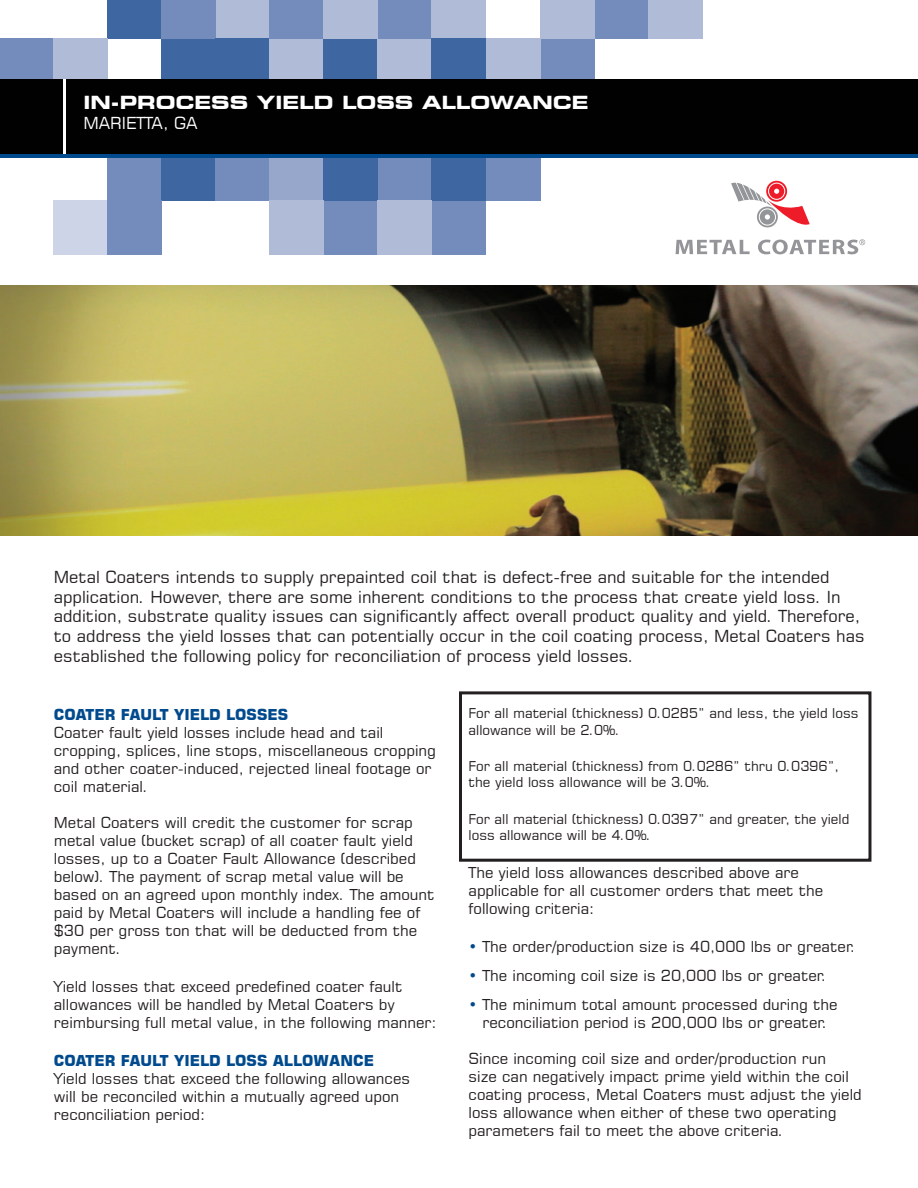
<style>
.page{position:relative;width:918px;height:1188px;background:#fff}
.page>*{position:absolute;margin:0;border:0;box-sizing:border-box;transform-origin:0 0}
.t1{font:700 expanded 18px "Square 721 BT";color:#fff}
.t2{font:16.5px/19.8px "Square 721 BT";color:#231f20}
.t3{font:16.5px "Square 721 BT";color:#fff}
.t4{font:15px/18px "Square 721 BT";color:#231f20}
.t5{font:700 15px "Square 721 BT";color:#004a8d}
.t6{font:13.5px/16.2px "Square 721 BT";color:#231f20}
.s1{color:#004a8d}
</style>
<div class="page">
<svg style="left:675px;top:240px;width:74px;height:14px"></svg>
<svg style="left:758px;top:239px;width:107px;height:15px"></svg>
<svg style="left:731px;top:182px;width:78px;height:46px"></svg>
<div style="left:459px;top:691px;width:412px;height:170px;border:3px solid #231f20"></div>
<img style="left:0;top:285px;width:918px;height:251px">
<div style="left:162px;top:39px;width:54px;height:54px;background:#3e67a1"></div>
<div style="left:108px;top:146px;width:54px;height:54px;background:#748cbb"></div>
<div style="left:162px;top:146px;width:54px;height:54px;background:#3e67a1"></div>
<div style="left:108px;top:0;width:54px;height:39px;background:#3e67a1"></div>
<div style="left:216px;top:0;width:54px;height:39px;background:#b0bbd8"></div>
<div style="left:0;top:39px;width:54px;height:54px;background:#748cbb"></div>
<div style="left:54px;top:39px;width:54px;height:54px;background:#b0bbd8"></div>
<div style="left:54px;top:200px;width:54px;height:54px;background:#cdd4e7"></div>
<div style="left:162px;top:0;width:54px;height:39px;background:#748cbb"></div>
<div style="left:216px;top:39px;width:54px;height:54px;background:#3e67a1"></div>
<div style="left:270px;top:39px;width:54px;height:54px;background:#b0bbd8"></div>
<div style="left:270px;top:0;width:54px;height:39px;background:#748cbb"></div>
<div style="left:216px;top:146px;width:54px;height:54px;background:#748cbb"></div>
<div style="left:108px;top:200px;width:54px;height:54px;background:#748cbb"></div>
<div style="left:324px;top:39px;width:54px;height:54px;background:#3e67a1"></div>
<div style="left:270px;top:146px;width:54px;height:54px;background:#97a7cc"></div>
<div style="left:378px;top:146px;width:54px;height:54px;background:#748cbb"></div>
<div style="left:324px;top:200px;width:54px;height:54px;background:#748cbb"></div>
<div style="left:324px;top:146px;width:54px;height:54px;background:#3e67a1"></div>
<div style="left:270px;top:200px;width:54px;height:54px;background:#b0bbd8"></div>
<div style="left:378px;top:39px;width:54px;height:54px;background:#b0bbd8"></div>
<div style="left:432px;top:200px;width:54px;height:54px;background:#748cbb"></div>
<div style="left:432px;top:146px;width:54px;height:54px;background:#3e67a1"></div>
<div style="left:378px;top:0;width:54px;height:39px;background:#748cbb"></div>
<div style="left:378px;top:200px;width:54px;height:54px;background:#b0bbd8"></div>
<div style="left:324px;top:0;width:54px;height:39px;background:#b0bbd8"></div>
<div style="left:540px;top:39px;width:54px;height:54px;background:#748cbb"></div>
<div style="left:594px;top:0;width:54px;height:39px;background:#748cbb"></div>
<div style="left:648px;top:0;width:54px;height:39px;background:#b0bbd8"></div>
<div style="left:486px;top:39px;width:54px;height:54px;background:#b0bbd8"></div>
<div style="left:540px;top:0;width:54px;height:39px;background:#b0bbd8"></div>
<div style="left:432px;top:0;width:54px;height:39px;background:#b0bbd8"></div>
<div style="left:432px;top:39px;width:54px;height:54px;background:#3e67a1"></div>
<div style="left:486px;top:146px;width:54px;height:54px;background:#748cbb"></div>
<svg style="left:62px;top:80px;width:4px;height:74px"></svg>
<div style="left:66px;top:80px;width:852px;height:74px;background:#010101"></div>
<div style="left:0;top:80px;width:62px;height:74px;background:#010101"></div>
<hr style="left:0;top:154px;width:918px;height:3px;background:#004a8d">
<p class="t1" style="left:84px;top:92px;width:506px">IN-PROCESS YIELD LOSS ALLOWANCE</p>
<p class="t3" style="left:83px;top:112px;width:116px">MARIETTA, GA</p>
<p class="t2" style="left:54px;top:566px;width:812px">Metal Coaters intends to supply prepainted coil that is defect-free and suitable for the intended application. However, there are some inherent conditions to the process that create yield loss. In addition, substrate quality issues can significantly affect overall product quality and yield. Therefore, to address the yield losses that can potentially occur in the coil coating process, Metal Coaters has established the following policy for reconciliation of process yield losses.</p>
<p class="t5" style="left:54px;top:705px;width:236px">COATER FAULT YIELD LOSSES</p>
<p class="t4" style="left:54px;top:723px;width:383px">Coater fault yield losses include head and tail cropping, splices, line stops, miscellaneous cropping and other coater-induced, rejected lineal footage or coil material.</p>
<p class="t4" style="left:54px;top:813px;width:382px">Metal Coaters will credit the customer for scrap metal value (bucket scrap) of all coater fault yield losses, up to a Coater Fault Allowance (described below). The payment of scrap metal value will be based on an agreed upon monthly index. The amount paid by Metal Coaters will include a handling fee of $30 per gross ton that will be deducted from the payment.</p>
<p class="t4" style="left:54px;top:977px;width:384px">Yield losses that exceed predefined coater fault allowances will be handled by Metal Coaters by reimbursing full metal value, in the following manner:</p>
<p class="t5" style="left:54px;top:1051px;width:322px">COATER FAULT YIELD LOSS ALLOWANCE</p>
<p class="t4" style="left:54px;top:1069px;width:358px">Yield losses that exceed the following allowances will be reconciled within a mutually agreed upon reconciliation period:</p>
<p class="t6" style="left:468px;top:705px;width:392px">For all material (thickness) 0.0285” and less, the yield loss allowance will be 2.0%.</p>
<p class="t6" style="left:468px;top:758px;width:372px">For all material (thickness) from 0.0286” thru 0.0396”, the yield loss allowance will be 3.0%.</p>
<p class="t6" style="left:468px;top:810px;width:382px">For all material (thickness) 0.0397” and greater, the yield loss allowance will be 4.0%.</p>
<p class="t4" style="left:468px;top:863px;width:356px">The yield loss allowances described above are applicable for all customer orders that meet the following criteria:</p>
<p class="t4" style="left:468px;top:938px;width:389px"><span class="s1">•</span> The order/production size is 40,000 lbs or greater.</p>
<p class="t4" style="left:468px;top:966px;width:360px"><span class="s1">•</span> The incoming coil size is 20,000 lbs or greater.</p>
<p class="t4" style="left:468px;top:995px;width:370px;text-align:center"><span class="s1">•</span> The minimum total amount processed during the reconciliation period is 200,000 lbs or greater.</p>
<p class="t4" style="left:468px;top:1049px;width:395px">Since incoming coil size and order/production run<br>size can negatively impact prime yield within the coil coating process, Metal Coaters must adjust the yield loss allowance when either of these two operating parameters fail to meet the above criteria.</p>
</div>
